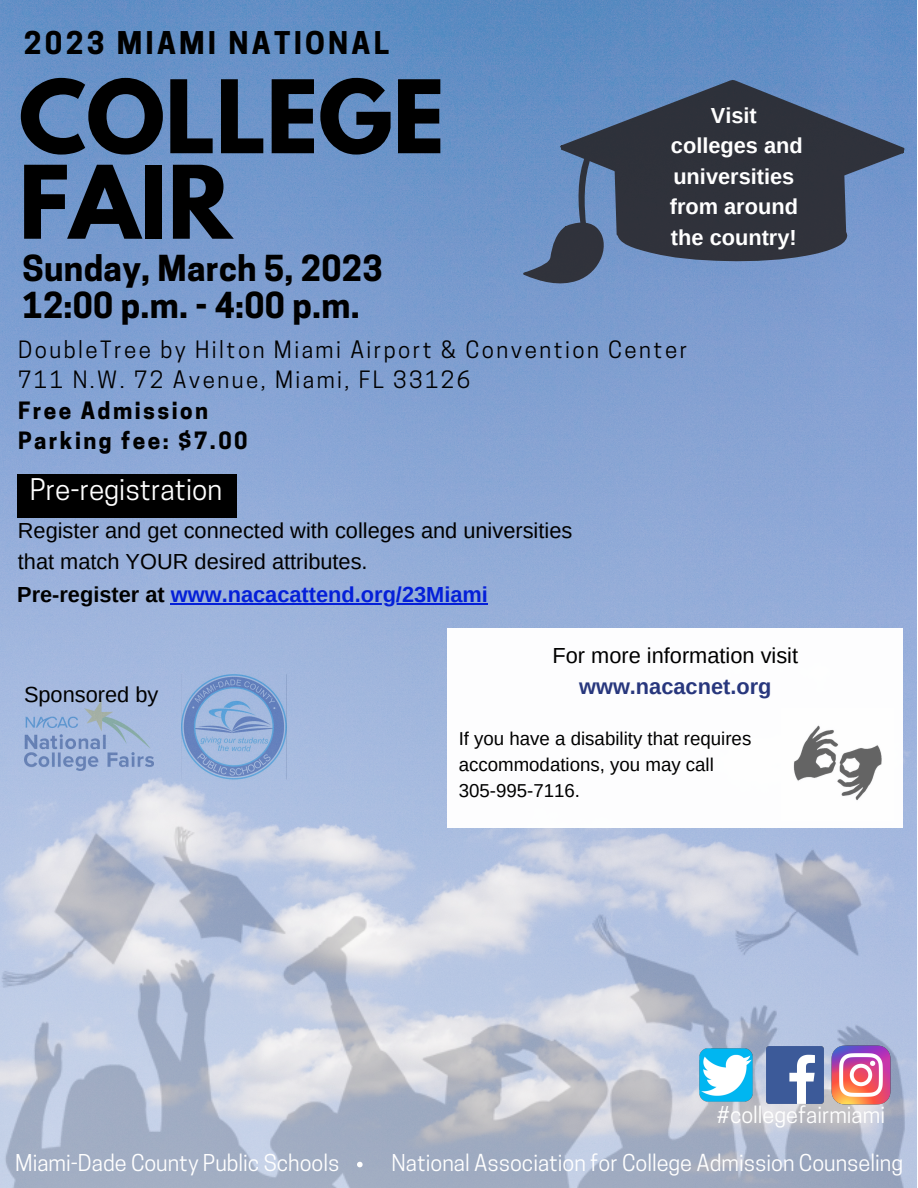
<style>
.page{position:relative;width:918px;height:1188px;background:#fff}
.page>*{position:absolute;margin:0;border:0;box-sizing:border-box;transform-origin:0 0}
.t1{font:700 89.7px/85.5px "League Spartan";color:#000}
.t2{font:700 33.6px/37.2px "Cooper Hewitt";letter-spacing:.01em;color:#000}
.t3{font:700 29.4px "Cooper Hewitt";letter-spacing:.11em;color:#000}
.t4{font:28.05px "Cooper Hewitt";color:#fff}
.t5{font:22.35px/30.3px "Cooper Hewitt";letter-spacing:.11em;color:#000}
.t6{font:700 22.35px/30.3px "Cooper Hewitt";letter-spacing:.11em;color:#000}
.t7{font:21.75px/30.3px "Arimo";color:#000}
.t8{font:21.75px "Cooper Hewitt";color:#fff}
.t9{font:700 21.75px/30.3px "Arimo";color:#fff;text-align:center}
.t10{font:700 21.75px "Arimo";color:#041fd8}
.t11{font:700 21.75px "Arimo";color:#28377d}
.t12{font:18.75px/25.8px "Arimo";color:#000}
.s1{color:#000}
</style>
<div class="page">
<img style="left:0;top:0;width:917px;height:1188px">
<svg style="left:523px;top:80px;width:382px;height:204px;background:#4d5f7d"></svg>
<div style="left:17px;top:475px;width:220px;height:42px;background:#000"></div>
<hr style="left:171px;top:603px;width:317px;height:1px;background:#041fd8">
<img style="left:698px;top:1047px;width:55px;height:55px">
<img style="left:765px;top:1045px;width:60px;height:60px">
<img style="left:831px;top:1045px;width:60px;height:60px">
<div style="left:447px;top:628px;width:456px;height:200px;background:#fff"></div>
<img style="left:793px;top:725px;width:89px;height:76px">
<svg style="left:357px;top:1162px;width:6px;height:5px"></svg>
<h3 class="t3" style="left:24px;top:32px;width:367px">2023 MIAMI NATIONAL</h3>
<h1 class="t1" style="left:19px;top:86px;width:427px">COLLEGE<br>FAIR</h1>
<h2 class="t2" style="left:22px;top:254px;width:362px">Sunday, March 5, 2023<br>12:00 p.m. - 4:00 p.m.</h2>
<p class="t9" style="left:670px;top:100px;width:135px">Visit colleges and universities from around the country!</p>
<p class="t5" style="left:18px;top:337px;width:671px">DoubleTree by Hilton Miami Airport &amp; Convention Center<br>711 N.W. 72 Avenue, Miami, FL 33126</p>
<p class="t6" style="left:18px;top:398px;width:231px">Free Admission<br>Parking fee: $7.00</p>
<p class="t4" style="left:30px;top:479px;width:194px">Pre-registration</p>
<p class="t7" style="left:18px;top:516px;width:556px">Register and get connected with colleges and universities that match YOUR desired attributes.</p>
<p class="t10" style="left:17px;top:582px;width:472px"><span class="s1">Pre-register at</span> www.nacacattend.org/23Miami</p>
<p class="t7" style="left:24px;top:680px;width:136px">Sponsored by</p>
<p class="t7" style="left:553px;top:641px;width:247px">For more information visit</p>
<p class="t11" style="left:579px;top:674px;width:194px">www.nacacnet.org</p>
<p class="t12" style="left:459px;top:726px;width:294px">If you have a disability that requires accommodations, you may call<br>305-995-7116.</p>
<p class="t8" style="left:717px;top:1106px;width:170px">#collegefairmiami</p>
<p class="t8" style="left:15px;top:1155px;width:326px">Miami-Dade County Public Schools</p>
<p class="t8" style="left:392px;top:1154px;width:513px">National Association for College Admission Counseling</p>
</div>
